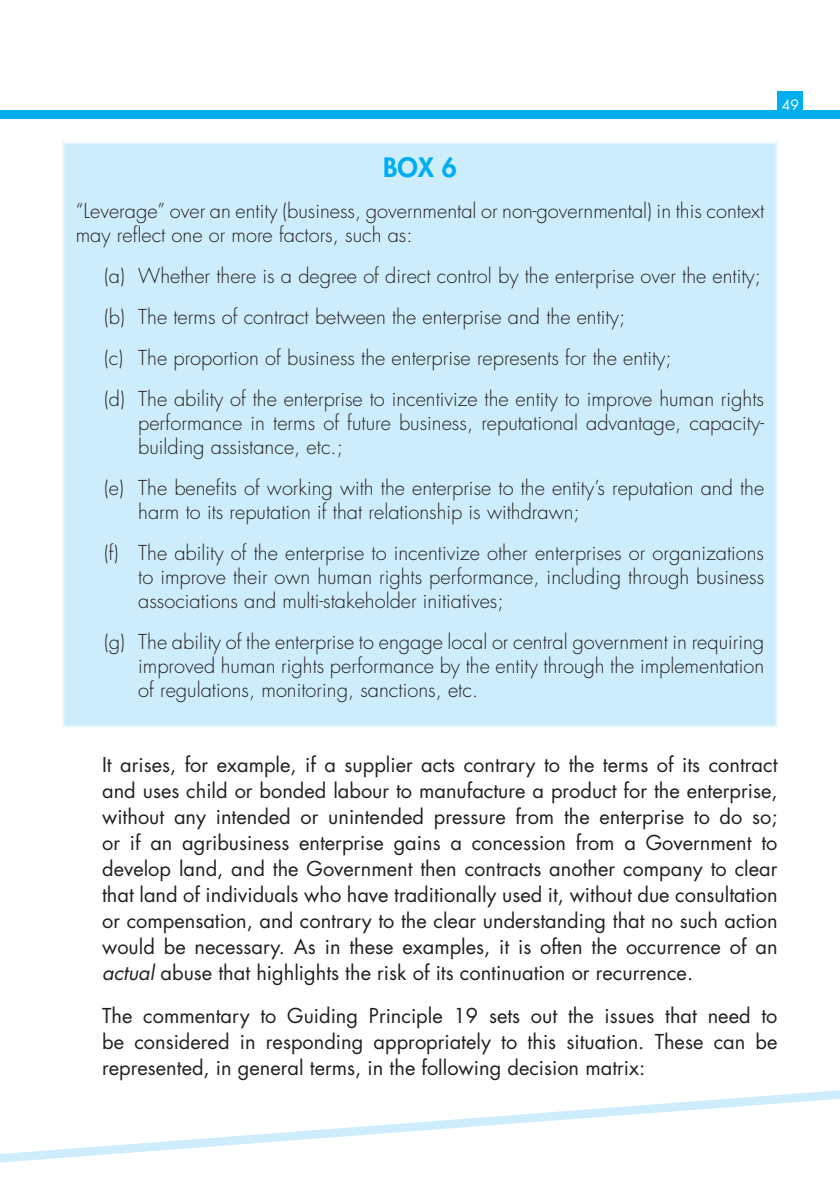
<style>
.page{position:relative;width:840px;height:1191px;background:#fff}
.page>*{position:absolute;margin:0;border:0;box-sizing:border-box;transform-origin:0 0}
.t1{font:800 26px "Futura Std";color:#00aeef}
.t2{font:300 20px/24px "Futura Std";color:#241f1f}
.t3{font:20px/26px "Futura Std";color:#241f1f;text-align:justify}
.t4{font:14px "Futura Std";color:#fff}
.s1{font-style:italic}
</style>
<div class="page">
<div style="left:0;top:110px;width:839px;height:9px;background:#00aeef"></div>
<svg style="left:0;top:1090px;width:839px;height:72px"></svg>
<div style="left:777px;top:91px;width:25px;height:25px;background:#00aeef"></div>
<div style="left:63px;top:143px;width:713px;height:583px;background:#cdedfc"></div>
<p class="t4" style="left:781px;top:96px;width:19px">49</p>
<h1 class="t1" style="left:383px;top:150px;width:75px">BOX 6</h1>
<p class="t2" style="left:76px;top:199px;width:689px">“Leverage” over an entity (business, governmental or non-governmental) in this context may reflect one or more factors, such as:</p>
<p class="t2" style="left:104px;top:255px;width:661px;line-height:41px">(a) Whether there is a degree of direct control by the enterprise over the entity; (b) The terms of contract between the enterprise and the entity;<br>(c) The proportion of business the enterprise represents for the entity;<br>(d) The ability of the enterprise to incentivize the entity to improve human rights</p>
<p class="t2" style="left:138px;top:411px;width:627px">performance in terms of future business, reputational advantage, capacity&shy;building assistance, etc.;</p>
<p class="t2" style="left:138px;top:476px;width:627px;text-indent:-34px">(e) The benefits of working with the enterprise to the entity’s reputation and the harm to its reputation if that relationship is withdrawn;</p>
<p class="t2" style="left:138px;top:541px;width:627px;text-align:justify;text-indent:-34px">(f) The ability of the enterprise to incentivize other enterprises or organizations to improve their own human rights performance, including through business associations and multi-stakeholder initiatives;</p>
<p class="t2" style="left:138px;top:630px;width:627px;text-align:justify;text-indent:-34px">(g) The ability of the enterprise to engage local or central government in requiring improved human rights performance by the entity through the implementation of regulations, monitoring, sanctions, etc.</p>
<p class="t3" style="left:102px;top:752px;width:676px">It arises, for example, if a supplier acts contrary to the terms of its contract and uses child or bonded labour to manufacture a product for the enterprise, without any intended or unintended pressure from the enterprise to do so; or if an agribusiness enterprise gains a concession from a Government to develop land, and the Government then contracts another company to clear that land of individuals who have traditionally used it, without due consultation or compensation, and contrary to the clear understanding that no such action would be necessary. As in these examples, it is often the occurrence of an <span class="s1">actual</span> abuse that highlights the risk of its continuation or recurrence.</p>
<p class="t3" style="left:102px;top:1003px;width:676px">The commentary to Guiding Principle 19 sets out the issues that need to be considered in responding appropriately to this situation. These can be represented, in general terms, in the following decision matrix:</p>
</div>
